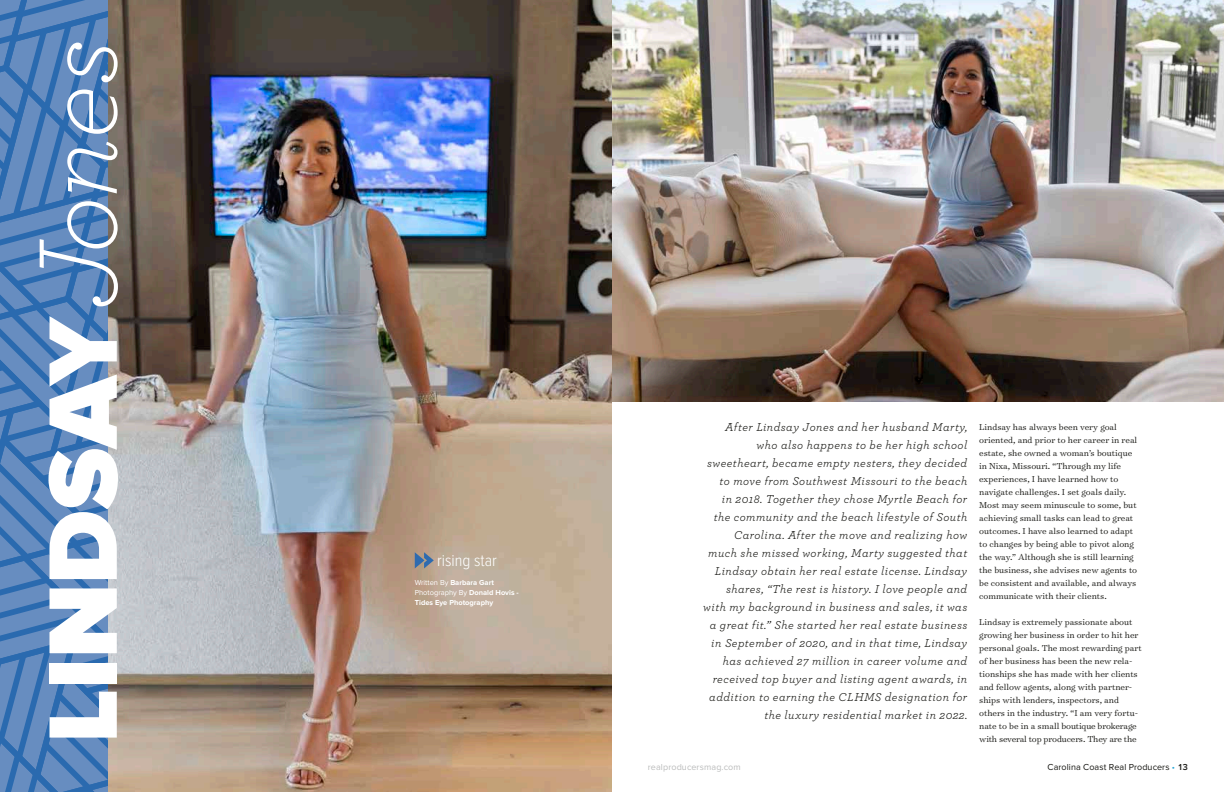
<style>
.page{position:relative;width:1224px;height:792px;background:#fff}
.page>*{position:absolute;margin:0;border:0;box-sizing:border-box;transform-origin:0 0}
.t1{font:italic 300 117.2px "Archer Pro";color:#fff}
.t2{font:900 100.9px "Proxima Nova";color:#fff}
.t3{font:300 17px "Proxima Nova Cond";color:#fff}
.t4{font:italic 12px/18px "Archer Pro";letter-spacing:.04em;color:#171713;text-align:right}
.t5{font:300 9.8px/13px "Surveyor Text";color:#171713}
.t6{font:9px "Proxima Nova";letter-spacing:.01em;color:#171713}
.t7{font:9px "Proxima Nova";letter-spacing:.01em;color:#bbbcbc}
.t8{font:700 7.5px/10px "Proxima Nova";color:#fff}
.s1{font-weight:400}
.s2{color:#26a7d9}
.s3{font-weight:600}
</style>
<div class="page">
<svg style="left:0;top:0;width:108px;height:792px;background:#5381ba"></svg>
<img style="left:108px;top:0;width:504px;height:792px">
<svg style="left:415px;top:552px;width:19px;height:16px"></svg>
<img style="left:612px;top:0;width:612px;height:402px">
<h1 class="t1" style="left:-2px;top:310px;width:272px;rotate:-90deg">Jones</h1>
<h2 class="t2" style="left:37px;top:743px;width:430px;rotate:-90deg">LINDSAY</h2>
<h3 class="t3" style="left:437px;top:552px;width:61px">rising star</h3>
<p class="t8" style="left:415px;top:578px;width:106px"><span class="s1">Written By</span> Barbara Gart<br><span class="s1">Photography By</span> Donald Hovis -<br>Tides Eye Photography</p>
<p class="t4" style="left:703px;top:418px;width:266px">After Lindsay Jones and her husband Marty, who also happens to be her high school sweetheart, became empty nesters, they decided to move from Southwest Missouri to the beach<br>in 2018. Together they chose Myrtle Beach for the community and the beach lifestyle of South Carolina. After the move and realizing how much she missed working, Marty suggested that Lindsay obtain her real estate license. Lindsay shares, “The rest is history. I love people and with my background in business and sales, it was a great fit.” She started her real estate business in September of 2020, and in that time, Lindsay has achieved 27 million in career volume and received top buyer and listing agent awards, in addition to earning the CLHMS designation for the luxury residential market in 2022.</p>
<p class="t5" style="left:979px;top:420px;width:160px">Lindsay has always been very goal oriented, and prior to her career in real estate, she owned a woman’s boutique in Nixa, Missouri. “Through my life experiences, I have learned how to navigate challenges. I set goals daily.<br>Most may seem minuscule to some, but achieving small tasks can lead to great outcomes. I have also learned to adapt to changes by being able to pivot along the way.” Although she is still learning the business, she advises new agents to be consistent and available, and always communicate with their clients.</p>
<p class="t5" style="left:979px;top:615px;width:164px">Lindsay is extremely passionate about growing her business in order to hit her personal goals. The most rewarding part of her business has been the new rela&shy;tionships she has made with her clients and fellow agents, along with partner&shy;ships with lenders, inspectors, and others in the industry. “I am very fortu&shy;nate to be in a small boutique brokerage with several top producers. They are the</p>
<p class="t7" style="left:648px;top:762px;width:94px">realproducersmag.com</p>
<p class="t6" style="left:1047px;top:762px;width:142px">Carolina Coast Real Producers <span class="s2">•</span> <span class="s3">13</span></p>
</div>
